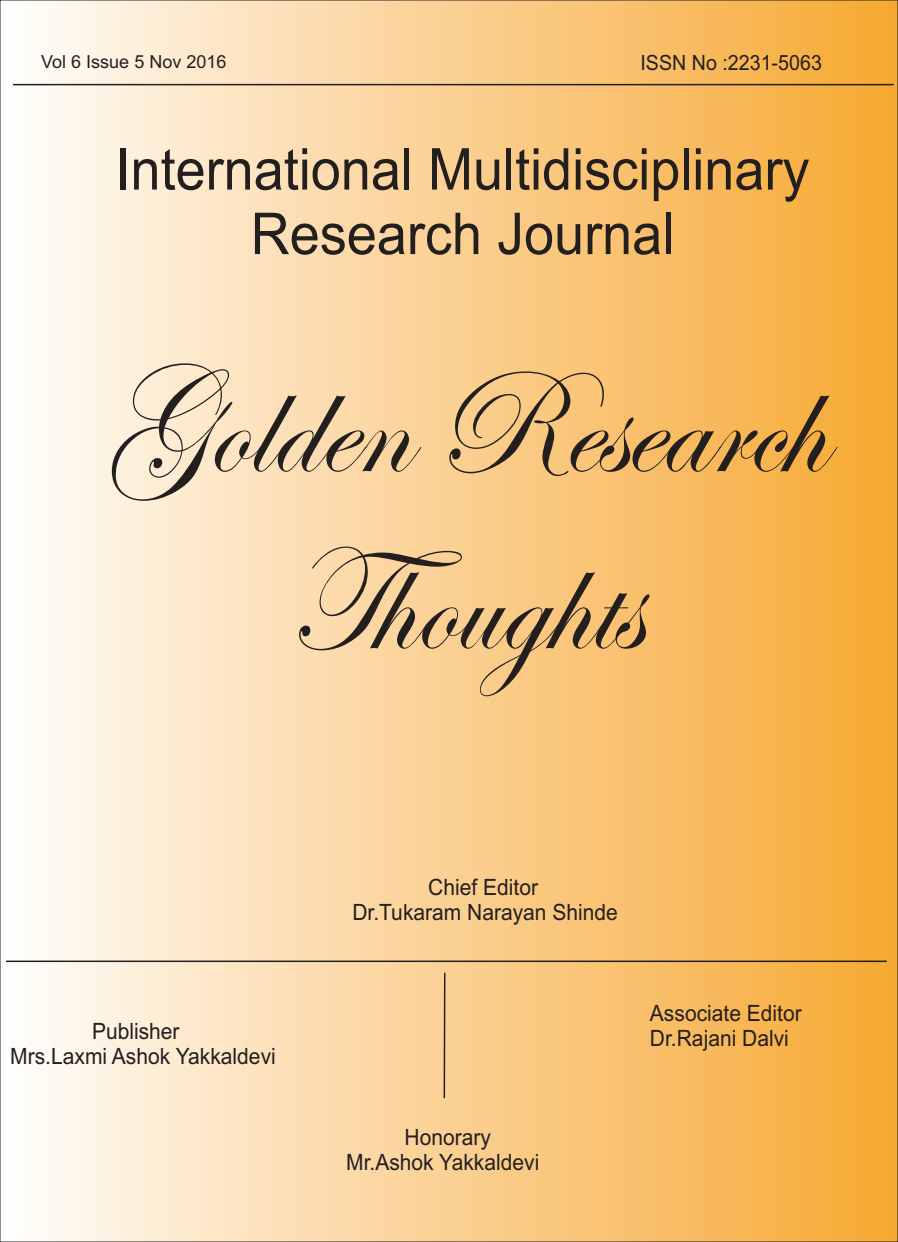
<style>
.page{position:relative;width:898px;height:1242px;background:#fff}
.page>*{position:absolute;margin:0;border:0;box-sizing:border-box;transform-origin:0 0}
.t1{font:150px/176.9px "Edwardian Script ITC";color:#241f1f;text-align:center;scale:.94 1}
.t2{font:57.75px/64.5px "Arial";color:#241f1f;text-align:center;scale:.94 1}
.t3{font:22.5px/25px "Arial";color:#241f1f;text-align:center;scale:.94 1}
.t4{font:21px "Arial";color:#241f1f;scale:.94 1}
.t5{font:18px "Arial";color:#241f1f}
</style>
<div class="page">
<div style="left:0;top:0;width:897px;height:1242px;background:linear-gradient(to right,#fffcfa,#f7a731)"></div>
<hr style="left:13px;top:84px;width:880px;height:1px;background:#241f1f">
<hr style="left:6px;top:960px;width:880px;height:2px;background:#241f1f">
<hr style="left:443px;top:973px;width:2px;height:125px;background:#241f1f">
<p class="t5" style="left:41px;top:55px;width:187px">Vol 6 Issue 5 Nov 2016</p>
<p class="t4" style="left:640px;top:54px;width:194px">ISSN No :2231-5063</p>
<h2 class="t2" style="left:115px;top:142px;width:739px">International Multidisciplinary<br>Research Journal</h2>
<h1 class="t1" style="left:104px;top:343px;width:767px">Golden Research<br>Thoughts</h1>
<p class="t3" style="left:10px;top:1021px;width:284px;text-align:left;text-indent:82px">Publisher<br>Mrs.Laxmi Ashok Yakkaldevi</p>
<p class="t3" style="left:352px;top:876px;width:284px">Chief Editor<br>Dr.Tukaram Narayan Shinde</p>
<p class="t3" style="left:346px;top:1126px;width:207px">Honorary<br>Mr.Ashok Yakkaldevi</p>
<p class="t3" style="left:649px;top:1003px;width:163px;text-align:left">Associate Editor<br>Dr.Rajani Dalvi</p>
</div>
